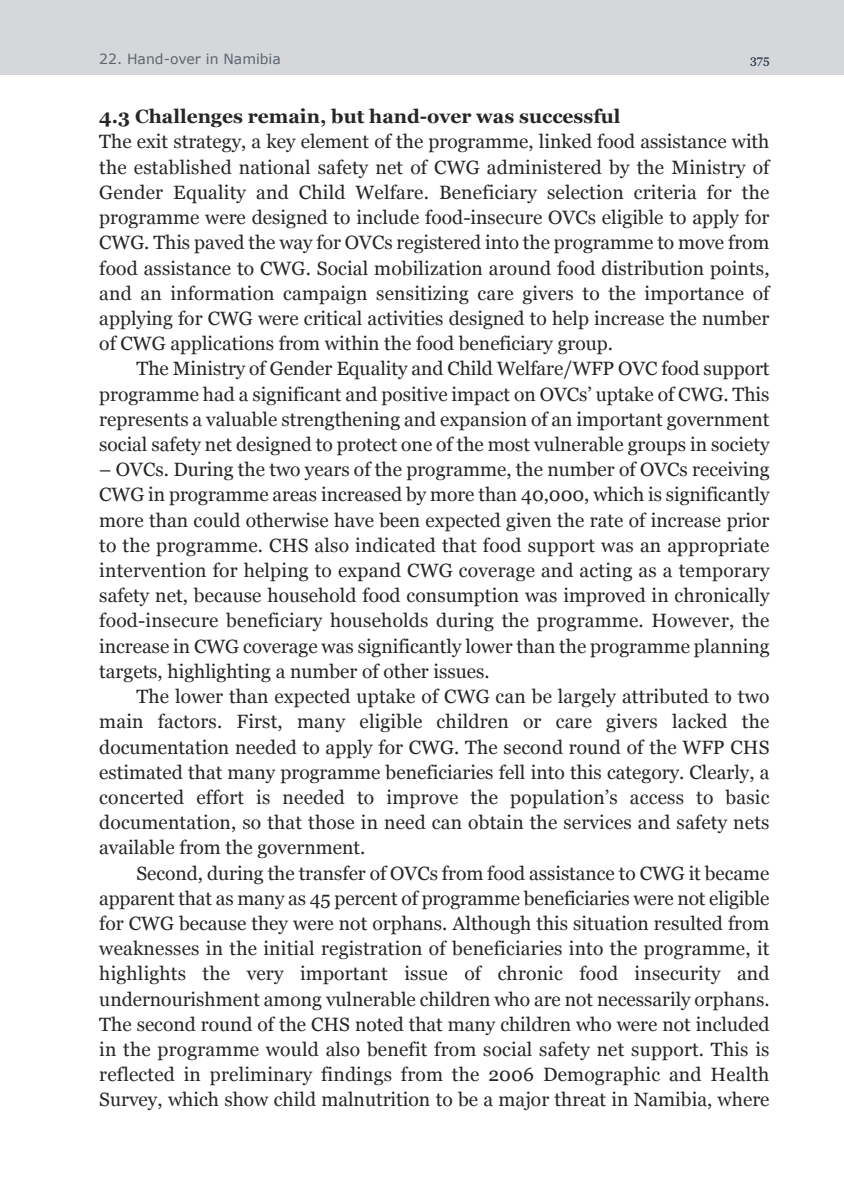
<style>
.page{position:relative;width:844px;height:1191px;background:#fff}
.page>*{position:absolute;margin:0;border:0;box-sizing:border-box;transform-origin:0 0}
.t1{font:19.25px/25.2px "Georgia";color:#272627;text-align:justify}
.t2{font:700 19.25px "Georgia";color:#272627}
.t3{font:14px "Verdana";color:#5b6570}
.t4{font:12.25px "Georgia";color:#142333}
</style>
<div class="page">
<div style="left:0;top:0;width:843px;height:74px;background:#d5d7da"></div>
<p class="t3" style="left:99px;top:49px;width:183px">22. Hand-over in Namibia</p>
<p class="t4" style="left:750px;top:53px;width:21px">375</p>
<p class="t2" style="left:99px;top:106px;width:522px">4.3 Challenges remain, but hand-over was successful</p>
<p class="t1" style="left:99px;top:129px;width:671px">The exit strategy, a key element of the programme, linked food assistance with the established national safety net of CWG administered by the Ministry of Gender Equality and Child Welfare. Beneficiary selection criteria for the programme were designed to include food-insecure OVCs eligible to apply for CWG. This paved the way for OVCs registered into the programme to move from food assistance to CWG. Social mobilization around food distribution points, and an information campaign sensitizing care givers to the importance of applying for CWG were critical activities designed to help increase the number of CWG applications from within the food beneficiary group.</p>
<p class="t1" style="left:99px;top:356px;width:671px;text-indent:37px">The Ministry of Gender Equality and Child Welfare/WFP OVC food support programme had a significant and positive impact on OVCs’ uptake of CWG. This represents a valuable strengthening and expansion of an important government social safety net designed to protect one of the most vulnerable groups in society</p>
<p class="t1" style="left:99px;top:457px;width:671px">– OVCs. During the two years of the programme, the number of OVCs receiving CWG in programme areas increased by more than 40,000, which is significantly more than could otherwise have been expected given the rate of increase prior to the programme. CHS also indicated that food support was an appropriate intervention for helping to expand CWG coverage and acting as a temporary safety net, because household food consumption was improved in chronically food-insecure beneficiary households during the programme. However, the increase in CWG coverage was significantly lower than the programme planning targets, highlighting a number of other issues.</p>
<p class="t1" style="left:99px;top:684px;width:671px;text-indent:37px">The lower than expected uptake of CWG can be largely attributed to two main factors. First, many eligible children or care givers lacked the documentation needed to apply for CWG. The second round of the WFP CHS estimated that many programme beneficiaries fell into this category. Clearly, a concerted effort is needed to improve the population’s access to basic documentation, so that those in need can obtain the services and safety nets available from the government.</p>
<p class="t1" style="left:99px;top:860px;width:671px;text-indent:37px">Second, during the transfer of OVCs from food assistance to CWG it became apparent that as many as 45 percent of programme beneficiaries were not eligible for CWG because they were not orphans. Although this situation resulted from weaknesses in the initial registration of beneficiaries into the programme, it highlights the very important issue of chronic food insecurity and undernourishment among vulnerable children who are not necessarily orphans.<br>The second round of the CHS noted that many children who were not included in the programme would also benefit from social safety net support. This is reflected in preliminary findings from the 2006 Demographic and Health Survey, which show child malnutrition to be a major threat in Namibia, where</p>
</div>
